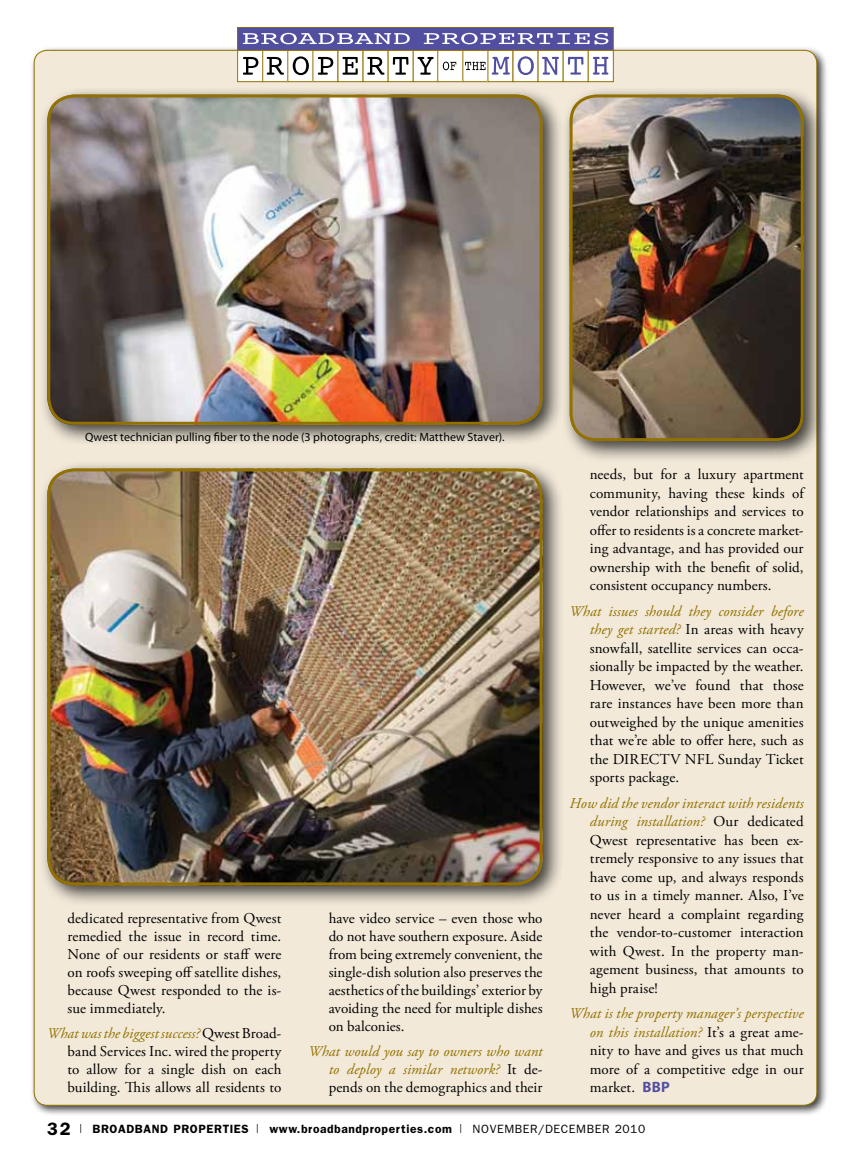
<style>
.page{position:relative;width:851px;height:1161px;background:#fff}
.page>*{position:absolute;margin:0;border:0;box-sizing:border-box;transform-origin:0 0}
.t1{font:15px/18.6px "Adobe Garamond Pro";letter-spacing:.005em;color:#000;text-align:justify}
.t2{font:italic 15px/18px "Adobe Garamond Pro";letter-spacing:.005em;color:#937100;text-align:justify}
.t3{font:600 12px "Franklin Gothic";letter-spacing:.05em;color:#000}
.t4{font:12px "Myriad Pro";letter-spacing:.005em;color:#000}
.s1{font-style:italic;color:#937100}
.s2{font-style:normal;color:#000}
.s3{font-family:"Myriad Pro";font-weight:700;color:#524fa1}
.s4{font-size:18px}
.s5{font-family:"Helvetica";font-weight:300;font-stretch:condensed}
.s6{font-weight:400}
</style>
<div class="page">
<div style="left:29px;top:45px;width:799px;height:1072px;background:#000;opacity:.75"></div>
<div style="left:34px;top:50px;width:782px;height:1055px;background:#f2e9d9;border-radius:13px"></div>
<div style="left:237px;top:50px;width:26px;height:32px;background:#fff"></div>
<div style="left:237px;top:50px;width:26px;height:32px;border:1px solid #937100"></div>
<div style="left:263px;top:50px;width:25px;height:32px;background:#fff"></div>
<div style="left:262px;top:50px;width:26px;height:32px;border:1px solid #937100"></div>
<div style="left:288px;top:50px;width:25px;height:32px;background:#fff"></div>
<div style="left:287px;top:50px;width:26px;height:32px;border:1px solid #937100"></div>
<div style="left:313px;top:50px;width:25px;height:32px;background:#fff"></div>
<div style="left:312px;top:50px;width:26px;height:32px;border:1px solid #937100"></div>
<div style="left:338px;top:50px;width:25px;height:32px;background:#fff"></div>
<div style="left:337px;top:50px;width:26px;height:32px;border:1px solid #937100"></div>
<div style="left:363px;top:50px;width:25px;height:32px;background:#fff"></div>
<div style="left:388px;top:50px;width:25px;height:32px;background:#fff"></div>
<div style="left:413px;top:50px;width:25px;height:32px;background:#fff"></div>
<div style="left:413px;top:50px;width:25px;height:32px;border:1px solid #937100"></div>
<div style="left:438px;top:50px;width:25px;height:32px;background:#fff"></div>
<div style="left:437px;top:50px;width:26px;height:32px;border:1px solid #937100"></div>
<div style="left:463px;top:50px;width:25px;height:32px;background:#fff"></div>
<div style="left:462px;top:50px;width:26px;height:32px;border:1px solid #937100"></div>
<div style="left:488px;top:50px;width:25px;height:32px;background:#fff"></div>
<div style="left:487px;top:50px;width:26px;height:32px;border:1px solid #937100"></div>
<div style="left:513px;top:50px;width:25px;height:32px;background:#fff"></div>
<div style="left:538px;top:50px;width:25px;height:32px;background:#fff"></div>
<div style="left:563px;top:50px;width:25px;height:32px;background:#fff"></div>
<div style="left:588px;top:50px;width:25px;height:32px;background:#fff"></div>
<div style="left:588px;top:50px;width:25px;height:32px;border:1px solid #937100"></div>
<svg style="left:243px;top:57px;width:15px;height:18px"></svg>
<svg style="left:267px;top:57px;width:17px;height:18px"></svg>
<svg style="left:293px;top:56px;width:16px;height:19px"></svg>
<svg style="left:318px;top:57px;width:15px;height:18px"></svg>
<svg style="left:342px;top:57px;width:15px;height:18px"></svg>
<svg style="left:367px;top:57px;width:17px;height:18px"></svg>
<svg style="left:393px;top:57px;width:15px;height:18px"></svg>
<svg style="left:417px;top:57px;width:16px;height:18px"></svg>
<svg style="left:491px;top:57px;width:19px;height:18px"></svg>
<svg style="left:517px;top:56px;width:17px;height:19px"></svg>
<svg style="left:542px;top:57px;width:17px;height:18px"></svg>
<svg style="left:568px;top:57px;width:15px;height:18px"></svg>
<svg style="left:593px;top:57px;width:15px;height:18px"></svg>
<svg style="left:465px;top:62px;width:20px;height:8px"></svg>
<svg style="left:443px;top:62px;width:13px;height:8px"></svg>
<div style="left:237px;top:27px;width:376px;height:23px;background:#524fa1"></div>
<div style="left:237px;top:27px;width:376px;height:24px;border:1px solid #937100"></div>
<svg style="left:243px;top:33px;width:166px;height:11px"></svg>
<svg style="left:423px;top:33px;width:185px;height:11px"></svg>
<div style="left:38px;top:85px;width:526px;height:361px;background:#000;opacity:.75"></div>
<img style="left:47px;top:94px;width:495px;height:331px">
<div style="left:47px;top:94px;width:495px;height:331px;border:3px solid #937100;border-radius:26px"></div>
<div style="left:38px;top:459px;width:526px;height:448px;background:#000;opacity:.75"></div>
<img style="left:47px;top:468px;width:495px;height:417px">
<div style="left:47px;top:468px;width:495px;height:417px;border:3px solid #937100;border-radius:26px"></div>
<div style="left:560px;top:85px;width:265px;height:377px;background:#000;opacity:.75"></div>
<img style="left:569px;top:94px;width:234px;height:347px">
<div style="left:569px;top:94px;width:234px;height:347px;border:3px solid #937100;border-radius:26px"></div>
<p class="t4" style="left:85px;top:430px;width:421px">Qwest technician pulling fiber to the node (3 photographs, credit: Matthew Staver).</p>
<p class="t1" style="left:68px;top:910px;width:215px;line-height:18px">dedicated representative from Qwest remedied the issue in record time.<br>None of our residents or staff were on roofs sweeping off satellite dishes, because Qwest responded to the is&shy;sue immediately.</p>
<p class="t1" style="left:67px;top:1025px;width:215px;line-height:18px;text-indent:-20px"><span class="s1">What was the biggest success?</span> Qwest Broad&shy;band Services Inc. wired the property to allow for a single dish on each building. This allows all residents to</p>
<p class="t1" style="left:328px;top:910px;width:215px;line-height:18px">have video service – even those who do not have southern exposure. Aside from being extremely convenient, the single-dish solution also preserves the aesthetics of the buildings’ exterior by avoiding the need for multiple dishes on balconies.</p>
<p class="t2" style="left:328px;top:1043px;width:215px;text-indent:-20px">What would you say to owners who want to deploy a similar network? <span class="s2">It de&shy;pends on the demographics and their</span></p>
<p class="t1" style="left:589px;top:466px;width:215px">needs, but for a luxury apartment community, having these kinds of vendor relationships and services to offer to residents is a concrete market&shy;ing advantage, and has provided our ownership with the benefit of solid, consistent occupancy numbers.</p>
<p class="t1" style="left:589px;top:602px;width:215px;text-indent:-20px"><span class="s1">What issues should they consider before they get started?</span> In areas with heavy snowfall, satellite services can occa&shy;sionally be impacted by the weather.<br>However, we’ve found that those rare instances have been more than outweighed by the unique amenities that we’re able to offer here, such as the DIRECTV NFL Sunday Ticket sports package.</p>
<p class="t1" style="left:589px;top:794px;width:215px;text-indent:-20px"><span class="s1">How did the vendor interact with residents during installation?</span> Our dedicated Qwest representative has been ex&shy;tremely responsive to any issues that have come up, and always responds to us in a timely manner. Also, I’ve never heard a complaint regarding the vendor-to-customer interaction with Qwest. In the property man&shy;agement business, that amounts to high praise!</p>
<p class="t1" style="left:589px;top:1005px;width:215px;text-indent:-20px"><span class="s1">What is the property manager’s perspective on this installation?</span> It’s a great ame&shy;nity to have and gives us that much more of a competitive edge in our market. <span class="s3">BBP</span></p>
<p class="t3" style="left:47px;top:1122px;width:599px"><span class="s4">32</span> <span class="s5">|</span> BROADBAND PROPERTIES <span class="s5">|</span> www.broadbandproperties.com <span class="s5">|</span> <span class="s6">NOVEMBER/DECEMBER 2010</span></p>
</div>
